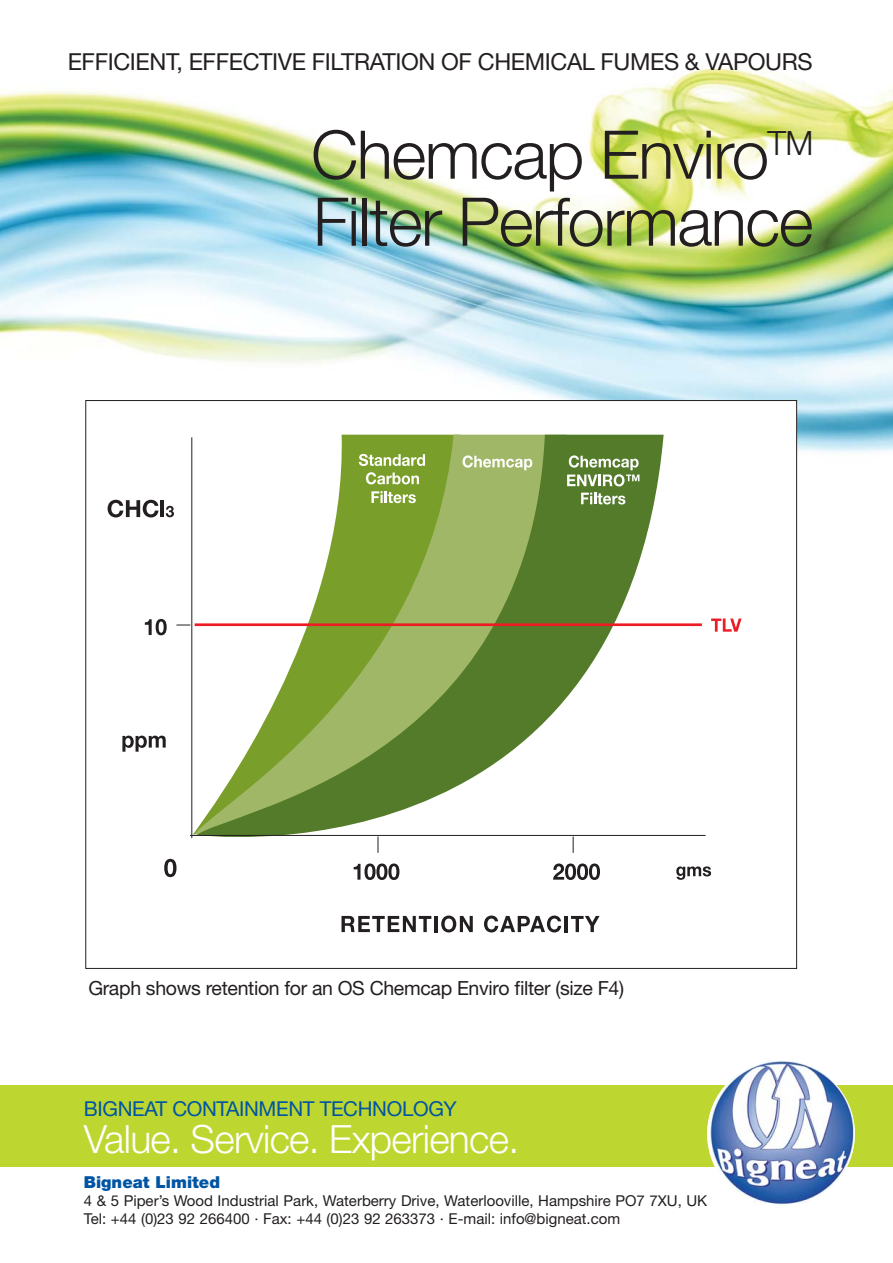
<style>
.page{position:relative;width:893px;height:1263px;background:#fff}
.page>*{position:absolute;margin:0;border:0;box-sizing:border-box;transform-origin:0 0}
.t1{font:300 67.2px/67.1px "Helvetica Neue";letter-spacing:-.02em;color:#231f20}
.t2{font:300 39px "Helvetica Neue";letter-spacing:-.015em;color:#fff}
.t3{font:23.4px "Helvetica Neue";letter-spacing:-.015em;color:#231f20}
.t4{font:20.55px "Helvetica Neue";letter-spacing:-.015em;color:#0054a4}
.t5{font:19.5px "Helvetica Neue";letter-spacing:-.015em;color:#231f20}
.t6{font:900 16.5px "Helvetica Neue";color:#0054a4}
.t7{font:15px/18px "Helvetica Neue";color:#231f20}
</style>
<div class="page">
<img style="left:0;top:65px;width:893px;height:609px">
<div style="left:0;top:1085px;width:893px;height:81px;background:#bed730"></div>
<img style="left:707px;top:1060px;width:148px;height:147px;border-radius:50%">
<div style="left:86px;top:400px;width:711px;height:568px;background:#fff"></div>
<svg style="left:197px;top:435px;width:467px;height:440px"></svg>
<svg style="left:341px;top:916px;width:90px;height:16px"></svg>
<hr style="left:434px;top:916px;width:4px;height:16px;background:#231f20">
<svg style="left:441px;top:915px;width:32px;height:17px"></svg>
<svg style="left:484px;top:915px;width:77px;height:17px"></svg>
<hr style="left:565px;top:916px;width:3px;height:16px;background:#231f20">
<svg style="left:571px;top:916px;width:29px;height:16px"></svg>
<svg style="left:359px;top:454px;width:66px;height:12px"></svg>
<svg style="left:366px;top:472px;width:53px;height:12px"></svg>
<svg style="left:371px;top:491px;width:45px;height:12px"></svg>
<svg style="left:463px;top:455px;width:69px;height:15px"></svg>
<svg style="left:567px;top:455px;width:72px;height:31px"></svg>
<svg style="left:581px;top:493px;width:44px;height:11px"></svg>
<svg style="left:164px;top:859px;width:13px;height:18px"></svg>
<svg style="left:354px;top:863px;width:45px;height:17px"></svg>
<svg style="left:553px;top:863px;width:47px;height:17px"></svg>
<svg style="left:676px;top:866px;width:35px;height:14px"></svg>
<svg style="left:711px;top:618px;width:31px;height:14px"></svg>
<svg style="left:573px;top:836px;width:1px;height:17px"></svg>
<svg style="left:378px;top:836px;width:1px;height:17px"></svg>
<svg style="left:176px;top:625px;width:14px;height:1px"></svg>
<hr style="left:190px;top:835px;width:515px;height:1px;background:#231f20">
<hr style="left:191px;top:437px;width:1px;height:401px;background:#231f20">
<hr style="left:195px;top:623px;width:507px;height:3px;background:#ed1c24">
<svg style="left:122px;top:736px;width:44px;height:16px"></svg>
<svg style="left:145px;top:619px;width:22px;height:16px"></svg>
<svg style="left:108px;top:500px;width:50px;height:17px"></svg>
<hr style="left:161px;top:500px;width:3px;height:17px;background:#231f20">
<svg style="left:166px;top:506px;width:8px;height:11px"></svg>
<h3 class="t3" style="left:68px;top:53px;width:746px">EFFICIENT, EFFECTIVE FILTRATION OF CHEMICAL FUMES &amp; VAPOURS</h3>
<h1 class="t1" style="left:311px;top:128px;width:504px">Chemcap Enviro<sup>TM<br></sup>Filter Performance</h1>
<h3 class="t5" style="left:88px;top:981px;width:537px">Graph shows retention for an OS Chemcap Enviro filter (size F4)</h3>
<h3 class="t4" style="left:84px;top:1101px;width:374px">BIGNEAT CONTAINMENT TECHNOLOGY</h3>
<h2 class="t2" style="left:84px;top:1125px;width:437px">Value. Service. Experience.</h2>
<p class="t6" style="left:84px;top:1176px;width:138px">Bigneat Limited</p>
<p class="t7" style="left:84px;top:1193px;width:625px">4 &amp; 5 Piper’s Wood Industrial Park, Waterberry Drive, Waterlooville, Hampshire PO7 7XU, UK<br>Tel: +44 (0)23 92 266400 · Fax: +44 (0)23 92 263373 · E-mail: info@bigneat.com</p>
</div>
